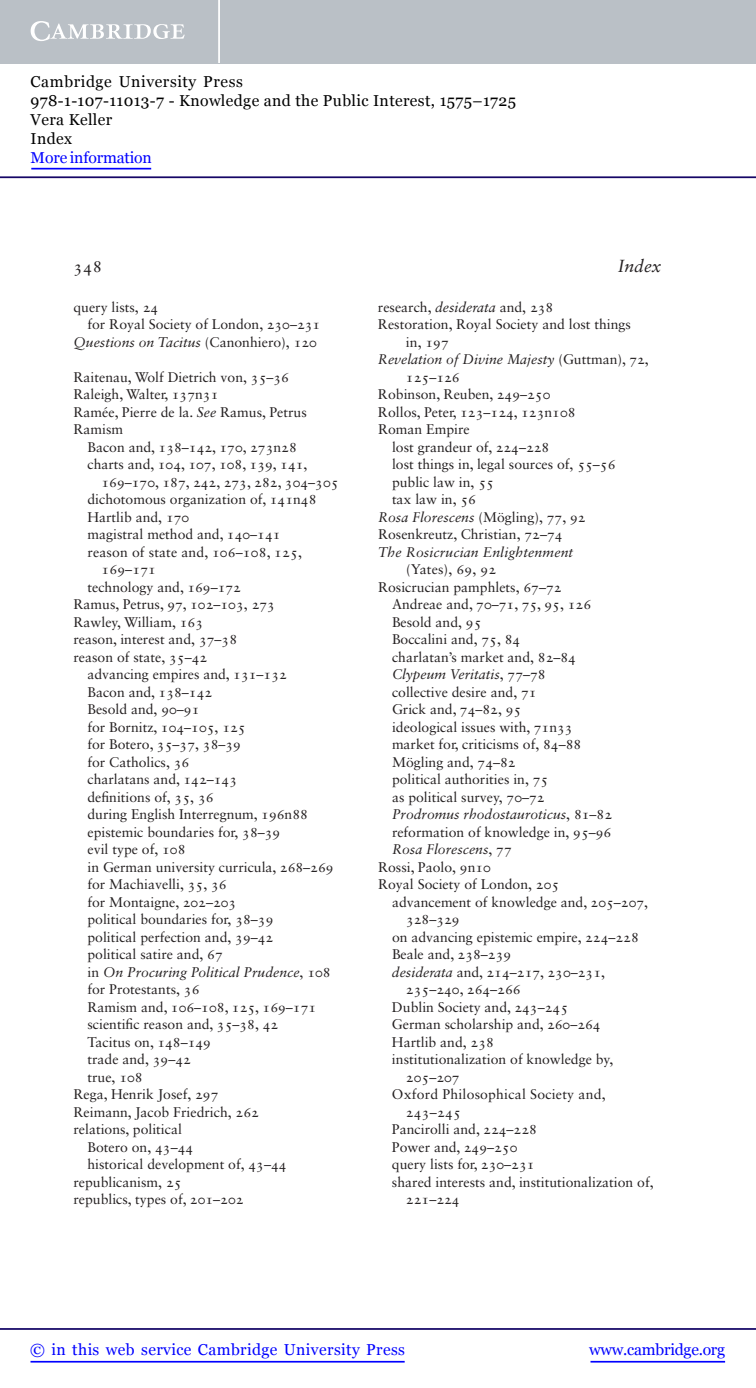
<style>
.page{position:relative;width:756px;height:1388px;background:#fff}
.page>*{position:absolute;margin:0;border:0;box-sizing:border-box;transform-origin:0 0}
.t1{font:italic 17.5px "Sabon LT Std";color:#231f20}
.t2{font:16.62px "Sabon LT Std";color:#231f20}
.t3{font:15.75px/18.9px "Georgia";letter-spacing:.025em;color:#000}
.t4{font:15.75px "Georgia";letter-spacing:.025em;color:#00f}
.t5{font:15.75px "Georgia";letter-spacing:-.015em;color:#00f}
.t6{font:15.75px "Georgia";letter-spacing:-.01em;color:#00f}
.t7{font:14px/17.5px "Sabon LT Std";color:#231f20}
.t8{font:italic 14px "Sabon LT Std";color:#231f20}
.s1{font-style:normal}
.s2{font-style:italic}
</style>
<div class="page">
<hr style="left:591px;top:1361px;width:134px;height:1px;background:#00f">
<hr style="left:0;top:1328px;width:756px;height:2px;background:#150666">
<hr style="left:31px;top:1361px;width:374px;height:1px;background:#00f">
<div style="left:0;top:0;width:756px;height:63px;background:#bac0c6"></div>
<svg style="left:31px;top:21px;width:154px;height:20px"></svg>
<hr style="left:218px;top:0;width:2px;height:63px;background:#fff">
<hr style="left:0;top:176px;width:756px;height:2px;background:#150666">
<hr style="left:31px;top:168px;width:120px;height:1px;background:#00f">
<p class="t3" style="left:31px;top:73px;width:487px">Cambridge University Press<br>978-1-107-11013-7 - Knowledge and the Public Interest, 1575–1725<br>Vera Keller<br>Index</p>
<p class="t6" style="left:31px;top:148px;width:123px">More information</p>
<p class="t2" style="left:74px;top:260px;width:30px">348</p>
<p class="t1" style="left:618px;top:259px;width:45px">Index</p>
<p class="t7" style="left:74px;top:299px;width:86px">query lists, 24</p>
<p class="t7" style="left:88px;top:317px;width:234px">for Royal Society of London, 230–231</p>
<p class="t8" style="left:74px;top:336px;width:245px">Questions on Tacitus <span class="s1">(Canonhiero), 120</span></p>
<p class="t7" style="left:73px;top:369px;width:235px">Raitenau, Wolf Dietrich von, 35–36<br>Raleigh, Walter, 137n31<br>Ramée, Pierre de la . <span class="s2">See</span> Ramus, Petrus<br>Ramism</p>
<p class="t7" style="left:87px;top:439px;width:211px">Bacon and, 138–142 , 170 , 273n28</p>
<p class="t7" style="left:87px;top:457px;width:221px">charts and, 104 , 107 , 108 , 139 , 141 ,</p>
<p class="t7" style="left:101px;top:474px;width:239px">169–170 , 187 , 242 , 273 , 282 , 304–305</p>
<p class="t7" style="left:87px;top:492px;width:231px">dichotomous organization of, 141n48</p>
<p class="t7" style="left:87px;top:509px;width:103px">Hartlib and, 170</p>
<p class="t7" style="left:87px;top:527px;width:195px">magistral method and, 140–141</p>
<p class="t7" style="left:87px;top:544px;width:216px">reason of state and, 106 – 108 , 125 ,</p>
<p class="t7" style="left:102px;top:562px;width:56px">169 – 171</p>
<p class="t7" style="left:88px;top:579px;width:155px">technology and, 169–172</p>
<p class="t7" style="left:74px;top:597px;width:203px">Ramus, Petrus, 97 , 102–103 , 273</p>
<p class="t7" style="left:73px;top:614px;width:131px">Rawley, William, 163</p>
<p class="t7" style="left:73px;top:632px;width:165px">reason, interest and, 37–38</p>
<p class="t7" style="left:73px;top:649px;width:135px">reason of state, 35–42</p>
<p class="t7" style="left:87px;top:667px;width:201px">advancing empires and, 131–132</p>
<p class="t7" style="left:87px;top:684px;width:126px">Bacon and, 138–142</p>
<p class="t7" style="left:87px;top:702px;width:114px">Besold and, 90–91</p>
<p class="t7" style="left:87px;top:719px;width:160px">for Bornitz, 104–105 , 125</p>
<p class="t7" style="left:87px;top:737px;width:155px">for Botero, 35–37 , 38–39</p>
<p class="t7" style="left:87px;top:754px;width:103px">for Catholics, 36</p>
<p class="t7" style="left:87px;top:772px;width:151px">charlatans and, 142– 143</p>
<p class="t7" style="left:87px;top:789px;width:128px">definitions of, 35, 36</p>
<p class="t7" style="left:87px;top:807px;width:222px">during English Interregnum, 196n88</p>
<p class="t7" style="left:87px;top:824px;width:194px">epistemic boundaries for, 38–39</p>
<p class="t7" style="left:87px;top:842px;width:100px">evil type of, 108</p>
<p class="t7" style="left:87px;top:859px;width:248px">in German university curricula, 268–269</p>
<p class="t7" style="left:87px;top:877px;width:141px">for Machiavelli, 35, 36</p>
<p class="t7" style="left:87px;top:894px;width:150px">for Montaigne, 202–203</p>
<p class="t7" style="left:87px;top:912px;width:187px">political boundaries for, 38–39</p>
<p class="t7" style="left:87px;top:929px;width:187px">political perfection and, 39–42</p>
<p class="t7" style="left:87px;top:947px;width:137px">political satire and, 67</p>
<p class="t8" style="left:87px;top:966px;width:245px"><span class="s1">in</span> On Procuring Political Prudence <span class="s1">, 108</span></p>
<p class="t7" style="left:87px;top:982px;width:114px">for Protestants, 36</p>
<p class="t7" style="left:87px;top:999px;width:230px">Ramism and, 106–108 , 125 , 169–171</p>
<p class="t7" style="left:87px;top:1017px;width:192px">scientific reason and, 35–38 , 42</p>
<p class="t7" style="left:88px;top:1034px;width:125px">Tacitus on, 148–149</p>
<p class="t7" style="left:88px;top:1052px;width:105px">trade and, 39–42</p>
<p class="t7" style="left:88px;top:1069px;width:57px">true, 108</p>
<p class="t7" style="left:74px;top:1087px;width:146px">Rega, Henrik Josef, 297</p>
<p class="t7" style="left:74px;top:1104px;width:187px">Reimann, Jacob Friedrich, 262</p>
<p class="t7" style="left:74px;top:1122px;width:110px">relations, political</p>
<p class="t7" style="left:87px;top:1139px;width:107px">Botero on, 43–44</p>
<p class="t7" style="left:87px;top:1157px;width:201px">historical development of, 43–44</p>
<p class="t7" style="left:73px;top:1174px;width:110px">republicanism, 25</p>
<p class="t7" style="left:73px;top:1192px;width:172px">republics, types of, 201–202</p>
<p class="t7" style="left:378px;top:299px;width:177px">research, <span class="s2">desiderata</span> and, 238</p>
<p class="t7" style="left:378px;top:317px;width:255px">Restoration, Royal Society and lost things</p>
<p class="t7" style="left:406px;top:334px;width:44px">in, 197</p>
<p class="t8" style="left:378px;top:354px;width:272px">Revelation of Divine Majesty <span class="s1">(Guttman), 72 ,</span></p>
<p class="t7" style="left:406px;top:369px;width:55px">125–126</p>
<p class="t7" style="left:378px;top:387px;width:174px">Robinson, Reuben, 249–250</p>
<p class="t7" style="left:378px;top:404px;width:199px">Rollos, Peter, 123–124 , 123n108</p>
<p class="t7" style="left:378px;top:422px;width:93px">Roman Empire</p>
<p class="t7" style="left:392px;top:439px;width:159px">lost grandeur of, 224–228</p>
<p class="t7" style="left:392px;top:457px;width:225px">lost things in, legal sources of, 55–56</p>
<p class="t7" style="left:392px;top:474px;width:103px">public law in, 55</p>
<p class="t7" style="left:392px;top:492px;width:86px">tax law in, 56</p>
<p class="t7" style="left:378px;top:509px;width:209px"><span class="s2">Rosa Florescens</span> (Mögling), 77, 92</p>
<p class="t7" style="left:378px;top:527px;width:186px">Rosenkreutz, Christian, 72–74</p>
<p class="t8" style="left:378px;top:546px;width:197px">The Rosicrucian Enlightenment</p>
<p class="t7" style="left:406px;top:562px;width:92px">(Yates), 69 , 92</p>
<p class="t7" style="left:378px;top:579px;width:185px">Rosicrucian pamphlets, 67–72</p>
<p class="t7" style="left:392px;top:597px;width:201px">Andreae and, 70–71 , 75 , 95, 126</p>
<p class="t7" style="left:392px;top:614px;width:91px">Besold and, 95</p>
<p class="t7" style="left:392px;top:632px;width:130px">Boccalini and, 75, 84</p>
<p class="t7" style="left:392px;top:649px;width:186px">charlatan’s market and, 82–84</p>
<p class="t8" style="left:392px;top:669px;width:155px">Clypeum Veritatis <span class="s1">, 77–78</span></p>
<p class="t7" style="left:392px;top:684px;width:146px">collective desire and, 71</p>
<p class="t7" style="left:392px;top:702px;width:131px">Grick and, 74–82 , 95</p>
<p class="t7" style="left:392px;top:719px;width:182px">ideological issues with, 71n33</p>
<p class="t7" style="left:392px;top:737px;width:191px">market for, criticisms of, 84–88</p>
<p class="t7" style="left:392px;top:754px;width:125px">Mögling and, 74–82</p>
<p class="t7" style="left:392px;top:772px;width:158px">political authorities in, 75</p>
<p class="t7" style="left:392px;top:789px;width:154px">as political survey, 70–72</p>
<p class="t8" style="left:392px;top:809px;width:222px">Prodromus rhodostauroticus <span class="s1">, 81–82</span></p>
<p class="t7" style="left:392px;top:824px;width:221px">reformation of knowledge in, 95–96</p>
<p class="t8" style="left:392px;top:844px;width:121px">Rosa Florescens <span class="s1">, 77</span></p>
<p class="t7" style="left:378px;top:859px;width:115px">Rossi, Paolo, 9n10</p>
<p class="t7" style="left:378px;top:877px;width:183px">Royal Society of London, 205</p>
<p class="t7" style="left:392px;top:894px;width:258px">advancement of knowledge and, 205–207 ,</p>
<p class="t7" style="left:406px;top:912px;width:55px">328–329</p>
<p class="t7" style="left:392px;top:929px;width:248px">on advancing epistemic empire, 224–228</p>
<p class="t7" style="left:392px;top:947px;width:121px">Beale and, 238–239</p>
<p class="t7" style="left:392px;top:964px;width:215px"><span class="s2">desiderata</span> and, 214–217 , 230–231 ,</p>
<p class="t7" style="left:406px;top:982px;width:116px">235–240 , 264–266</p>
<p class="t7" style="left:392px;top:999px;width:178px">Dublin Society and, 243–245</p>
<p class="t7" style="left:392px;top:1017px;width:210px">German scholarship and, 260–264</p>
<p class="t7" style="left:392px;top:1034px;width:103px">Hartlib and, 238</p>
<p class="t7" style="left:392px;top:1052px;width:223px">institutionalization of knowledge by,</p>
<p class="t7" style="left:406px;top:1069px;width:55px">205–207</p>
<p class="t7" style="left:392px;top:1087px;width:215px">Oxford Philosophical Society and,</p>
<p class="t7" style="left:406px;top:1104px;width:56px">243 – 245</p>
<p class="t7" style="left:392px;top:1122px;width:147px">Pancirolli and, 224–228</p>
<p class="t7" style="left:392px;top:1139px;width:127px">Power and, 249–250</p>
<p class="t7" style="left:392px;top:1157px;width:144px">query lists for, 230–231</p>
<p class="t7" style="left:392px;top:1174px;width:263px">shared interests and, institutionalization of,</p>
<p class="t7" style="left:406px;top:1192px;width:55px">221–224</p>
<p class="t4" style="left:30px;top:1339px;width:376px">© in this web service Cambridge University Press</p>
<p class="t5" style="left:589px;top:1339px;width:137px">www.cambridge.org</p>
</div>
